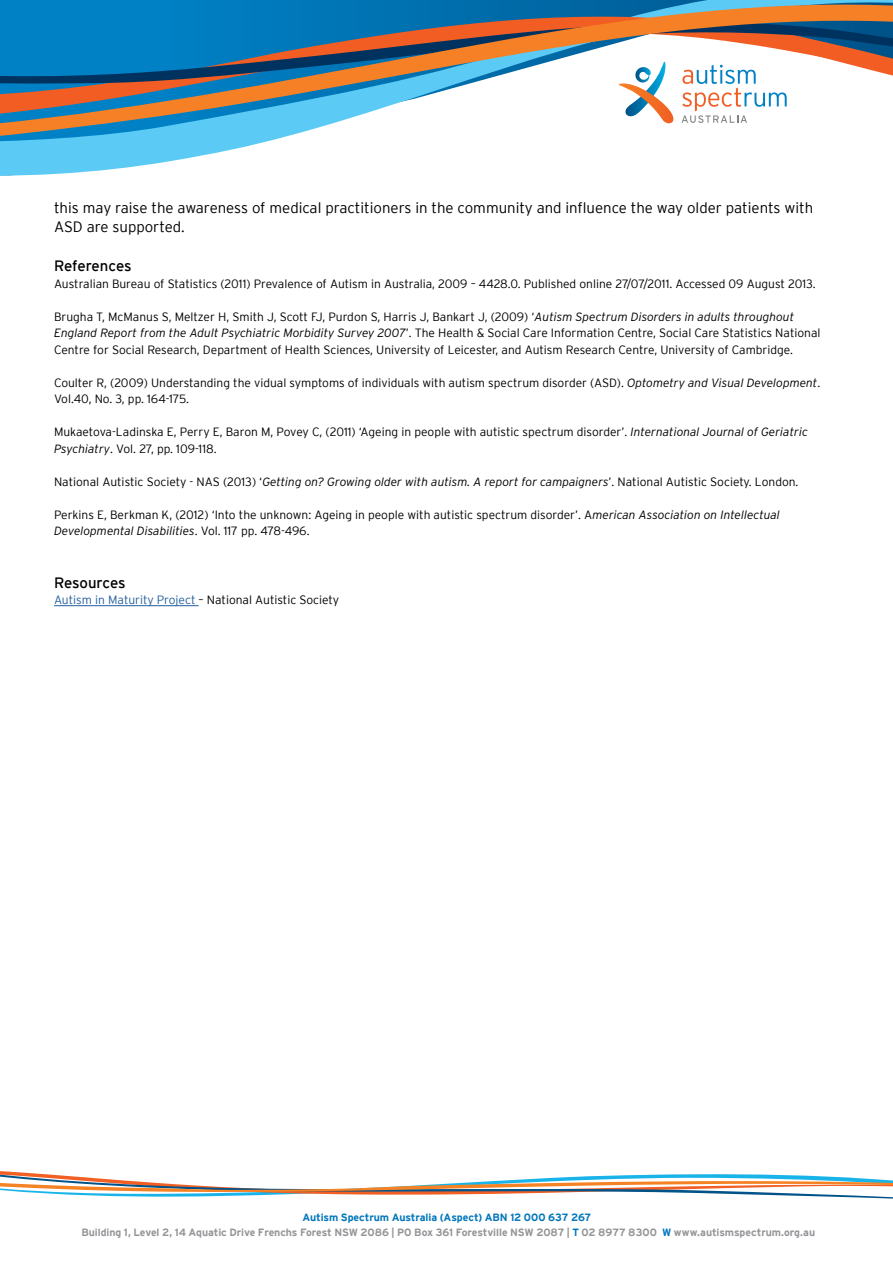
<style>
.page{position:relative;width:893px;height:1263px;background:#fff}
.page>*{position:absolute;margin:0;border:0;box-sizing:border-box;transform-origin:0 0}
.t1{font:300 15px/19.5px "Interstate";color:#000}
.t2{font:15px "Interstate";letter-spacing:-.01em;color:#000}
.t3{font:300 12px/16.5px "Interstate";color:#000}
.t4{font:700 10.5px/15px "Interstate";letter-spacing:-.01em;color:#939598;text-align:center}
.s1{font-style:italic}
.s2{color:#215e9e}
.s3{color:#0076bc}
</style>
<div class="page">
<svg style="left:0;top:1171px;width:893px;height:28px"></svg>
<svg style="left:0;top:0;width:619px;height:176px"></svg>
<svg style="left:0;top:4px;width:670px;height:167px"></svg>
<svg style="left:619px;top:0;width:274px;height:123px"></svg>
<hr style="left:54px;top:605px;width:145px;height:1px;background:#215e9e">
<p class="t1" style="left:54px;top:197px;width:761px">this may raise the awareness of medical practitioners in the community and influence the way older patients with<br>ASD are supported.</p>
<p class="t2" style="left:54px;top:257px;width:79px">References</p>
<p class="t3" style="left:54px;top:275px;width:763px">Australian Bureau of Statistics (2011) Prevalence of Autism in Australia, 2009 – 4428.0. Published online 27/07/2011. Accessed 09 August 2013.</p>
<p class="t3" style="left:54px;top:308px;width:768px">Brugha T, McManus S, Meltzer H, Smith J, Scott FJ, Purdon S, Harris J, Bankart J, (2009) ‘<span class="s1">Autism Spectrum Disorders in adults throughout<br>England Report from the Adult Psychiatric Morbidity Survey 2007</span>’. The Health &amp; Social Care Information Centre, Social Care Statistics National<br>Centre for Social Research, Department of Health Sciences, University of Leicester, and Autism Research Centre, University of Cambridge.</p>
<p class="t3" style="left:54px;top:374px;width:768px">Coulter R, (2009) Understanding the vidual symptoms of individuals with autism spectrum disorder (ASD). <span class="s1">Optometry and Visual Development</span>.<br>Vol.40, No. 3, pp. 164-175.</p>
<p class="t3" style="left:54px;top:424px;width:755px">Mukaetova-Ladinska E, Perry E, Baron M, Povey C, (2011) ‘Ageing in people with autistic spectrum disorder’. <span class="s1">International Journal of Geriatric<br>Psychiatry</span>. Vol. 27, pp. 109-118.</p>
<p class="t3" style="left:54px;top:473px;width:746px">National Autistic Society - NAS (2013) ‘<span class="s1">Getting on? Growing older with autism. A report for campaigners</span>’. National Autistic Society. London.</p>
<p class="t3" style="left:54px;top:506px;width:727px">Perkins E, Berkman K, (2012) ‘Into the unknown: Ageing in people with autistic spectrum disorder’. A<span class="s1">merican Association on Intellectual<br>Developmental Disabilities</span>. Vol. 117 pp. 478-496.</p>
<p class="t2" style="left:54px;top:574px;width:73px">Resources</p>
<p class="t3" style="left:54px;top:592px;width:287px"><span class="s2">Autism in Maturity Project</span> – National Autistic Society</p>
<p class="t4" style="left:81px;top:1210px;width:735px"><span class="s3">Autism Spectrum Australia (Aspect) ABN 12 000 637 267<br></span>Building 1, Level 2, 14 Aquatic Drive Frenchs Forest NSW 2086 | PO Box 361 Forestville NSW 2087 | <span class="s3">T</span> 02 8977 8300 <span class="s3">W</span> www.autismspectrum.org.au</p>
</div>
